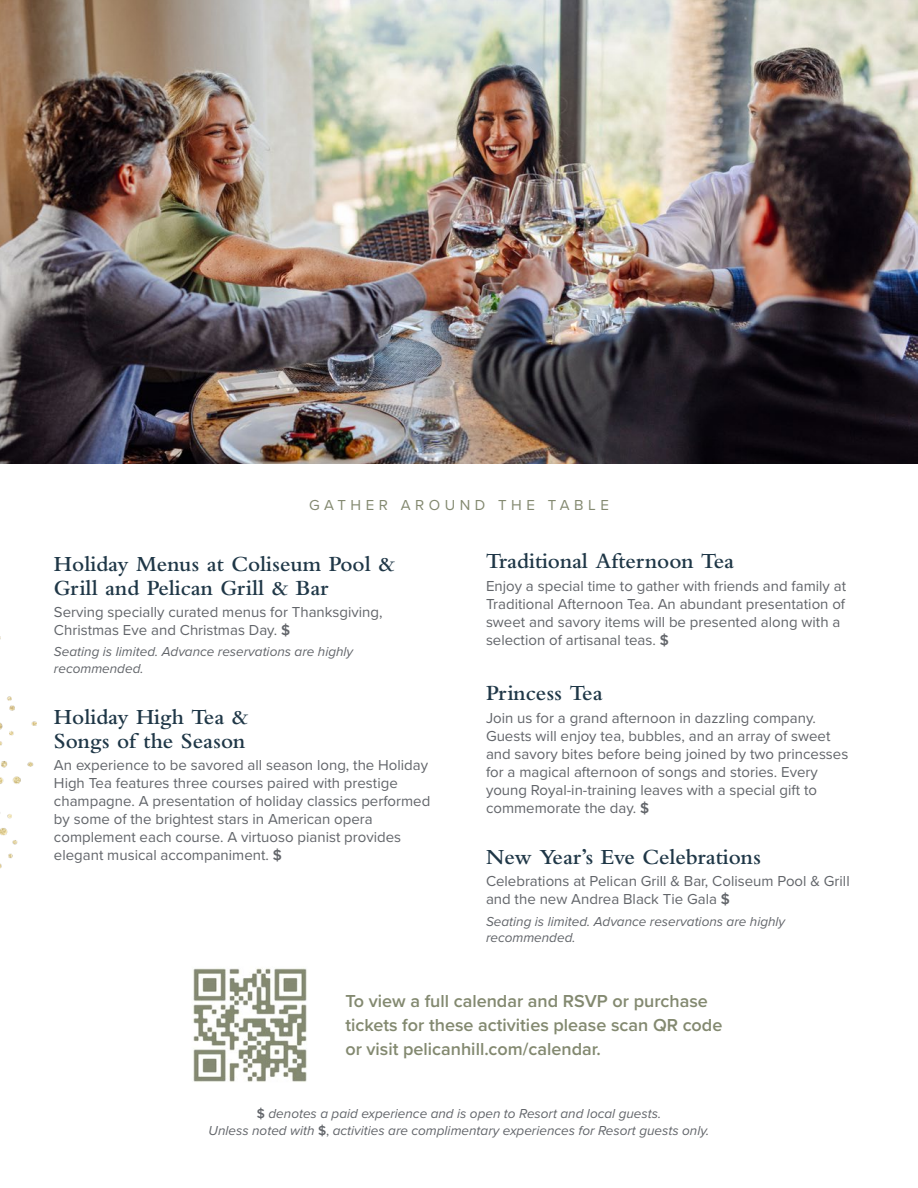
<style>
.page{position:relative;width:918px;height:1188px;background:#fff}
.page>*{position:absolute;margin:0;border:0;box-sizing:border-box;transform-origin:0 0}
.Name_of_Event{font:600 22.5px/24px "Bembo MT Pro";color:#1f3747}
.t1{font:600 18px/24px "Proxima Nova";color:#838970}
.body_copy{font:15px/18px "Proxima Nova";color:#62656a}
.Section_Headings{font:15px "Proxima Nova";letter-spacing:.3em;color:#838970}
.disclaimers{font:italic 13.5px/16.5px "Proxima Nova";color:#62656a}
.s1{font-weight:600}
.s2{font-weight:600;font-style:normal}
.s3{font-style:normal}
</style>
<div class="page">
<img style="left:0;top:0;width:918px;height:464px">
<hr style="left:917px;top:442px;width:1px;height:151px;background:#838970">
<img style="left:193px;top:968px;width:114px;height:114px">
<img style="left:0;top:636px;width:36px;height:233px">
<p class="Section_Headings" style="left:309px;top:494px;width:301px">GATHER AROUND THE TABLE</p>
<p class="Name_of_Event" style="left:54px;top:551px;width:343px">Holiday Menus at Coliseum Pool &amp;<br>Grill and Pelican Grill &amp; Bar</p>
<p class="body_copy" style="left:54px;top:603px;width:330px">Serving specially curated menus for Thanksgiving,<br>Christmas Eve and Christmas Day. <span class="s1">$</span></p>
<p class="disclaimers" style="left:54px;top:643px;width:301px">Seating is limited. Advance reservations are highly recommended.</p>
<p class="Name_of_Event" style="left:54px;top:704px;width:196px">Holiday High Tea &amp;<br>Songs of the Season</p>
<p class="body_copy" style="left:54px;top:756px;width:378px">An experience to be savored all season long, the Holiday High Tea features three courses paired with prestige champagne. A presentation of holiday classics performed by some of the brightest stars in American opera complement each course. A virtuoso pianist provides elegant musical accompaniment. <span class="s1">$</span></p>
<p class="Name_of_Event" style="left:486px;top:549px;width:250px">Traditional Afternoon Tea</p>
<p class="body_copy" style="left:486px;top:576px;width:362px">Enjoy a special time to gather with friends and family at Traditional Afternoon Tea. An abundant presentation of sweet and savory items will be presented along with a selection of artisanal teas. <span class="s1">$</span></p>
<p class="Name_of_Event" style="left:486px;top:681px;width:118px">Princess Tea</p>
<p class="body_copy" style="left:486px;top:708px;width:364px">Join us for a grand afternoon in dazzling company.<br>Guests will enjoy tea, bubbles, and an array of sweet and savory bites before being joined by two princesses for a magical afternoon of songs and stories. Every young Royal-in-training leaves with a special gift to commemorate the day. <span class="s1">$</span></p>
<p class="Name_of_Event" style="left:486px;top:845px;width:276px">New Year’s Eve Celebrations</p>
<p class="body_copy" style="left:486px;top:872px;width:365px">Celebrations at Pelican Grill &amp; Bar, Coliseum Pool &amp; Grill and the new Andrea Black Tie Gala <span class="s1">$</span></p>
<p class="disclaimers" style="left:486px;top:912px;width:301px">Seating is limited. Advance reservations are highly recommended.</p>
<p class="t1" style="left:345px;top:989px;width:379px">To view a full calendar and RSVP or purchase tickets for these activities please scan QR code or visit pelicanhill.com/calendar.</p>
<p class="disclaimers" style="left:209px;top:1105px;width:502px;text-align:center"><span class="s2">$</span> denotes a paid experience and is open to Resort and local guests.<br>Unless noted with <span class="s2">$</span><span class="s3">,</span> activities are complimentary experiences for Resort guests only.</p>
</div>
